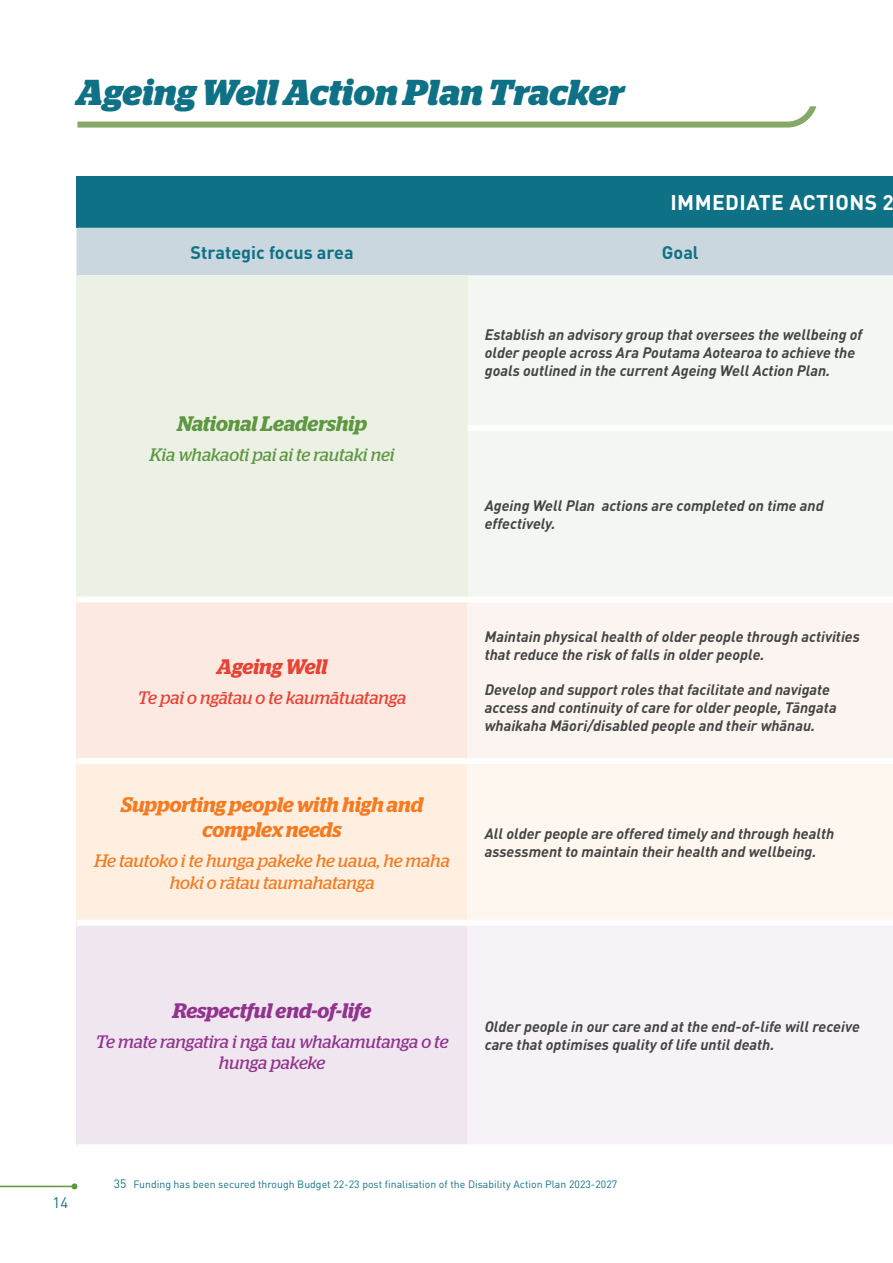
<style>
.page{position:relative;width:893px;height:1263px;background:#fff}
.page>*{position:absolute;margin:0;border:0;box-sizing:border-box;transform-origin:0 0}
.t1{font:italic 700 36px "Stag";color:#0f7185}
.t2{font:italic 600 21px/25.2px "Stag";letter-spacing:-.005em;color:#f47b21;text-align:center}
.t3{font:italic 600 21px "Stag";letter-spacing:-.005em;color:#92348e}
.t4{font:italic 600 21px "Stag";letter-spacing:-.005em;color:#5e9740}
.t5{font:700 21px "DIN Pro";letter-spacing:.02em;color:#fff}
.t6{font:italic 600 21px "Stag";letter-spacing:-.005em;color:#e74234}
.t7{font:italic 18px/21.6px "Stag";letter-spacing:-.005em;color:#f47b21;text-align:center}
.t8{font:italic 18px/21.6px "Stag";letter-spacing:-.005em;color:#92348e;text-align:center}
.t9{font:italic 18px "Stag";letter-spacing:-.01em;color:#5e9740}
.t10{font:italic 18px "Stag";letter-spacing:-.005em;color:#e74234}
.t11{font:700 18px "DIN Pro";color:#0f7185}
.t12{font:italic 700 15px/18px "DIN Pro";color:#434545}
.t13{font:15px "DIN Pro";color:#0f7185}
.t14{font:10.5px "DIN Pro";color:#0f7185}
.s1{font-size:12px}
</style>
<div class="page">
<hr style="left:0;top:1186px;width:74px;height:1px;background:#5e9740">
<svg style="left:71px;top:1183px;width:6px;height:6px"></svg>
<div style="left:77px;top:177px;width:816px;height:51px;background:#0f7185"></div>
<div style="left:77px;top:228px;width:816px;height:47px;background:#cad7df"></div>
<div style="left:77px;top:275px;width:391px;height:324px;background:#ebf1e5"></div>
<div style="left:468px;top:275px;width:425px;height:321px;background:#f3f7f1"></div>
<div style="left:77px;top:599px;width:391px;height:162px;background:#fce9e1"></div>
<div style="left:468px;top:599px;width:425px;height:162px;background:#fcf4f0"></div>
<div style="left:77px;top:761px;width:391px;height:162px;background:#feefe1"></div>
<div style="left:468px;top:761px;width:425px;height:162px;background:#fef7f0"></div>
<div style="left:77px;top:923px;width:391px;height:224px;background:#f0e6f0"></div>
<div style="left:468px;top:923px;width:425px;height:224px;background:#f7f2f7"></div>
<div style="left:468px;top:596px;width:425px;height:6px;background:#fff"></div>
<div style="left:77px;top:758px;width:391px;height:6px;background:#fff"></div>
<div style="left:468px;top:758px;width:425px;height:6px;background:#fff"></div>
<div style="left:77px;top:920px;width:391px;height:6px;background:#fff"></div>
<div style="left:468px;top:920px;width:425px;height:6px;background:#fff"></div>
<div style="left:77px;top:1144px;width:391px;height:6px;background:#fff"></div>
<div style="left:468px;top:1144px;width:425px;height:6px;background:#fff"></div>
<div style="left:468px;top:425px;width:425px;height:6px;background:#fff"></div>
<div style="left:77px;top:596px;width:391px;height:6px;background:#fff"></div>
<svg style="left:77px;top:106px;width:739px;height:22px"></svg>
<h1 class="t1" style="left:77px;top:72px;width:549px">Ageing Well Action Plan Tracker</h1>
<h2 class="t5" style="left:670px;top:186px;width:225px">IMMEDIATE ACTIONS 2</h2>
<p class="t11" style="left:191px;top:238px;width:165px">Strategic focus area</p>
<p class="t11" style="left:662px;top:238px;width:38px">Goal</p>
<h2 class="t4" style="left:177px;top:411px;width:191px">National Leadership</h2>
<p class="t9" style="left:150px;top:444px;width:246px">Kia whakaoti pai ai te rautaki nei</p>
<p class="t12" style="left:485px;top:324px;width:379px">Establish an advisory group that oversees the wellbeing of older people across Ara Poutama Aotearoa to achieve the goals outlined in the current Ageing Well Action Plan.</p>
<p class="t12" style="left:485px;top:495px;width:340px">Ageing Well Plan actions are completed on time and effectively.</p>
<h2 class="t6" style="left:217px;top:654px;width:112px">Ageing Well</h2>
<p class="t10" style="left:138px;top:687px;width:270px">Te pai o ngātau o te kaumātuatanga</p>
<h2 class="t2" style="left:121px;top:792px;width:304px">Supporting people with high and complex needs</h2>
<p class="t7" style="left:94px;top:850px;width:357px">He tautoko i te hunga pakeke he uaua, he maha hoki o rātau taumahatanga</p>
<p class="t12" style="left:485px;top:626px;width:377px">Maintain physical health of older people through activities that reduce the risk of falls in older people.</p>
<p class="t12" style="left:485px;top:679px;width:353px">Develop and support roles that facilitate and navigate access and continuity of care for older people, Tāngata whaikaha Māori/disabled people and their whānau.</p>
<p class="t12" style="left:485px;top:823px;width:351px">All older people are offered timely and through health assessment to maintain their health and wellbeing.</p>
<h2 class="t3" style="left:173px;top:998px;width:200px">Respectful end-of-life</h2>
<p class="t8" style="left:96px;top:1030px;width:354px">Te mate rangatira i ngā tau whakamutanga o te hunga pakeke</p>
<p class="t12" style="left:485px;top:1016px;width:377px">Older people in our care and at the end-of-life will receive care that optimises quality of life until death.</p>
<p class="t13" style="left:53px;top:1191px;width:17px">14</p>
<p class="t14" style="left:114px;top:1176px;width:505px"><span class="s1">35</span> Funding has been secured through Budget 22-23 post finalisation of the Disability Action Plan 2023-2027</p>
</div>
